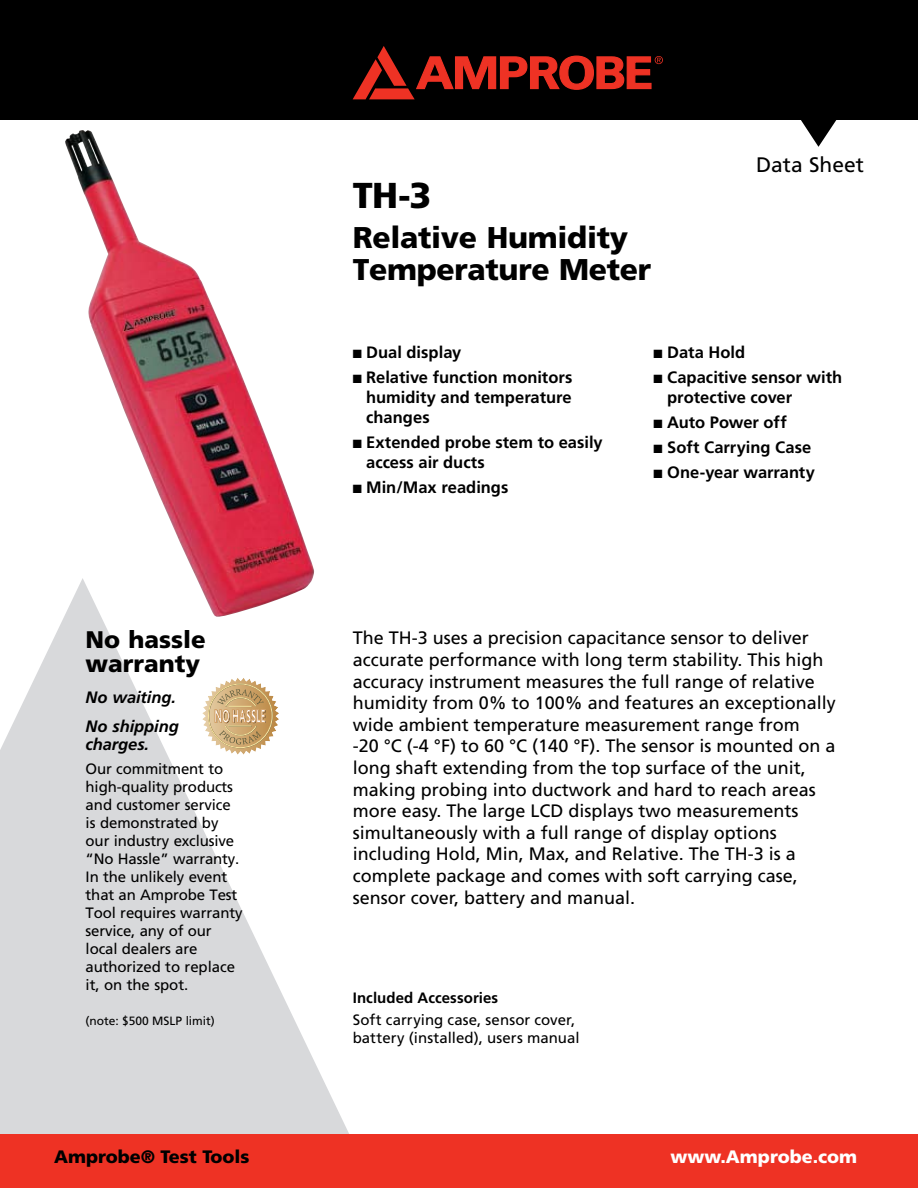
<style>
.page{position:relative;width:918px;height:1188px;background:#fff}
.page>*{position:absolute;margin:0;border:0;box-sizing:border-box;transform-origin:0 0}
.t1{font:900 36px "Frutiger";color:#000}
.t2{font:900 30px/31.5px "Frutiger";letter-spacing:-.01em;color:#000}
.t3{font:900 24px/24px "Frutiger";color:#000}
.t4{font:21px "Frutiger";color:#000}
.t5{font:18px/21.6px "Frutiger";color:#000}
.t6{font:900 18px "Frutiger";color:#000}
.t7{font:900 18px "Frutiger";color:#fff}
.t8{font:700 16.5px/19.8px "Frutiger";color:#000}
.t9{font:italic 700 16.5px/28.5px "Frutiger";letter-spacing:-.005em;color:#000}
.t10{font:15px/18px "Frutiger";letter-spacing:-.01em;color:#000}
.t11{font:700 15px "Frutiger";letter-spacing:.005em;color:#000}
.t12{font:12px "Frutiger";letter-spacing:-.005em;color:#000}
</style>
<div class="page">
<svg style="left:0;top:615px;width:349px;height:519px;fill:#d8d9db"></svg>
<div style="left:0;top:0;width:918px;height:120px;background:#000"></div>
<div style="left:0;top:1134px;width:918px;height:54px;background:#ee3224"></div>
<svg style="left:353px;top:46px;width:310px;height:53px"></svg>
<svg style="left:801px;top:120px;width:36px;height:27px"></svg>
<svg style="left:202px;top:678px;width:77px;height:77px"></svg>
<img style="left:65px;top:130px;width:250px;height:488px">
<h1 class="t1" style="left:353px;top:180px;width:80px">TH-3</h1>
<h2 class="t2" style="left:353px;top:224px;width:300px">Relative Humidity<br>Temperature Meter</h2>
<p class="t4" style="left:756px;top:155px;width:109px">Data Sheet</p>
<h3 class="t3" style="left:86px;top:629px;width:122px">No hassle warranty</h3>
<p class="t9" style="left:86px;top:685px;width:95px">No waiting.<br>No shipping</p>
<p class="t9" style="left:86px;top:731px;width:65px">charges.</p>
<p class="t10" style="left:86px;top:761px;width:158px">Our commitment to high-quality products and customer service is demonstrated by our industry exclusive “No Hassle” warranty.<br>In the unlikely event that an Amprobe Test<br>Tool requires warranty service, any of our local dealers are authorized to replace it, on the spot.</p>
<p class="t12" style="left:86px;top:1015px;width:131px">(note: $500 MSLP limit)</p>
<p class="t8" style="left:353px;top:343px;width:110px">■ Dual display</p>
<p class="t8" style="left:366px;top:369px;width:208px;text-align:justify;text-indent:-13px">■ Relative function monitors humidity and temperature changes</p>
<p class="t8" style="left:366px;top:433px;width:238px;text-indent:-13px">■ Extended probe stem to easily access air ducts</p>
<p class="t8" style="left:353px;top:478px;width:157px">■ Min/Max readings</p>
<p class="t8" style="left:654px;top:343px;width:93px">■ Data Hold</p>
<p class="t8" style="left:667px;top:369px;width:177px;text-indent:-13px">■ Capacitive sensor with protective cover</p>
<p class="t8" style="left:654px;top:414px;width:135px">■ Auto Power off</p>
<p class="t8" style="left:654px;top:439px;width:159px">■ Soft Carrying Case</p>
<p class="t8" style="left:654px;top:464px;width:163px">■ One-year warranty</p>
<p class="t5" style="left:353px;top:628px;width:485px">The TH-3 uses a precision capacitance sensor to deliver accurate performance with long term stability. This high accuracy instrument measures the full range of relative humidity from 0% to 100% and features an exceptionally wide ambient temperature measurement range from<br>-20 °C (-4 °F) to 60 °C (140 °F). The sensor is mounted on a long shaft extending from the top surface of the unit, making probing into ductwork and hard to reach areas more easy. The large LCD displays two measurements simultaneously with a full range of display options including Hold, Min, Max, and Relative. The TH-3 is a complete package and comes with soft carrying case, sensor cover, battery and manual.</p>
<p class="t11" style="left:353px;top:992px;width:147px">Included Accessories</p>
<p class="t10" style="left:353px;top:1011px;width:228px">Soft carrying case, sensor cover, battery (installed), users manual</p>
<p class="t6" style="left:54px;top:1149px;width:197px">Amprobe® Test Tools</p>
<p class="t7" style="left:670px;top:1149px;width:188px">www.Amprobe.com</p>
</div>
